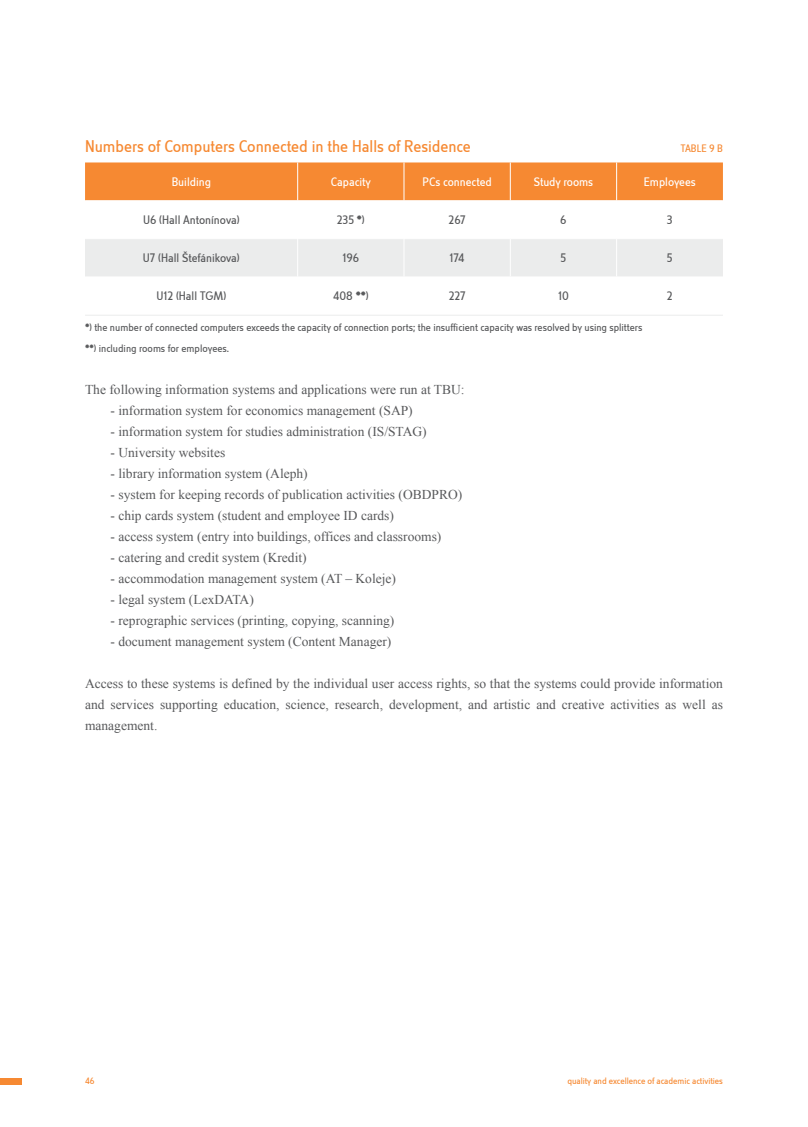
<style>
.page{position:relative;width:808px;height:1127px;background:#fff}
.page>*{position:absolute;margin:0;border:0;box-sizing:border-box;transform-origin:0 0}
.t1{font:16.5px "Berlin CE";color:#f68932}
.t2{font:13.5px/21px "Times New Roman";color:#58595b;text-align:justify}
.t3{font:12px "Berlin CE";color:#58595b}
.t4{font:12px "Berlin CE";color:#fff}
.t5{font:10.5px/21px "Berlin CE";color:#58595b}
.t6{font:10.5px "Berlin CE";color:#f68932}
.t7{font:9px "Berlin CE";color:#f68932}
</style>
<div class="page">
<div style="left:0;top:1078px;width:21px;height:6px;background:#f68932"></div>
<div style="left:85px;top:162px;width:638px;height:38px;background:#f68932"></div>
<div style="left:85px;top:239px;width:638px;height:37px;background:#ebecec"></div>
<hr style="left:297px;top:162px;width:1px;height:38px;background:#fff">
<hr style="left:404px;top:162px;width:1px;height:38px;background:#fff">
<hr style="left:510px;top:162px;width:1px;height:38px;background:#fff">
<hr style="left:616px;top:162px;width:1px;height:38px;background:#fff">
<hr style="left:297px;top:239px;width:1px;height:38px;background:#fff">
<hr style="left:404px;top:239px;width:1px;height:38px;background:#fff">
<hr style="left:510px;top:239px;width:1px;height:38px;background:#fff">
<hr style="left:616px;top:239px;width:1px;height:38px;background:#fff">
<hr style="left:85px;top:315px;width:638px;height:1px;background:#ebecec">
<p class="t1" style="left:85px;top:137px;width:387px">Numbers of Computers Connected in the Halls of Residence</p>
<p class="t6" style="left:680px;top:143px;width:44px">TABLE 9 B</p>
<p class="t4" style="left:172px;top:175px;width:41px">Building</p>
<p class="t4" style="left:331px;top:175px;width:42px">Capacity</p>
<p class="t4" style="left:423px;top:175px;width:71px">PCs connected</p>
<p class="t4" style="left:534px;top:175px;width:61px">Study rooms</p>
<p class="t4" style="left:644px;top:175px;width:53px">Employees</p>
<p class="t3" style="left:143px;top:213px;width:98px">U6 (Hall Antonínova)</p>
<p class="t3" style="left:337px;top:213px;width:29px">235 *)</p>
<p class="t3" style="left:449px;top:213px;width:19px">267</p>
<p class="t3" style="left:560px;top:213px;width:8px">6</p>
<p class="t3" style="left:667px;top:213px;width:7px">3</p>
<p class="t3" style="left:143px;top:251px;width:98px">U7 (Hall Štefánikova)</p>
<p class="t3" style="left:342px;top:251px;width:18px">196</p>
<p class="t3" style="left:450px;top:251px;width:17px">174</p>
<p class="t3" style="left:560px;top:251px;width:7px">5</p>
<p class="t3" style="left:667px;top:251px;width:7px">5</p>
<p class="t3" style="left:157px;top:289px;width:71px">U12 (Hall TGM)</p>
<p class="t3" style="left:333px;top:289px;width:37px">408 **)</p>
<p class="t3" style="left:449px;top:289px;width:18px">227</p>
<p class="t3" style="left:558px;top:289px;width:12px">10</p>
<p class="t3" style="left:667px;top:289px;width:7px">2</p>
<p class="t5" style="left:85px;top:316px;width:559px">*) the number of connected computers exceeds the capacity of connection ports; the insufficient capacity was resolved by using splitters **) including rooms for employees.</p>
<p class="t2" style="left:85px;top:378px;width:381px">The following information systems and applications were run at TBU:</p>
<p class="t2" style="left:111px;top:399px;width:304px">- information system for economics management (SAP)</p>
<p class="t2" style="left:111px;top:420px;width:318px">- information system for studies administration (IS/STAG)</p>
<p class="t2" style="left:111px;top:441px;width:116px">- University websites</p>
<p class="t2" style="left:111px;top:462px;width:199px">- library information system (Aleph)</p>
<p class="t2" style="left:111px;top:483px;width:353px">- system for keeping records of publication activities (OBDPRO)</p>
<p class="t2" style="left:111px;top:504px;width:285px">- chip cards system (student and employee ID cards)</p>
<p class="t2" style="left:111px;top:525px;width:332px">- access system (entry into buildings, offices and classrooms)</p>
<p class="t2" style="left:111px;top:546px;width:198px">- catering and credit system (Kredit)</p>
<p class="t2" style="left:111px;top:567px;width:287px">- accommodation management system (AT – Koleje)</p>
<p class="t2" style="left:111px;top:588px;width:145px">- legal system (LexDATA)</p>
<p class="t2" style="left:111px;top:609px;width:285px">- reprographic services (printing, copying, scanning)</p>
<p class="t2" style="left:111px;top:630px;width:282px">- document management system (Content Manager)</p>
<p class="t2" style="left:85px;top:672px;width:639px">Access to these systems is defined by the individual user access rights, so that the systems could provide information and services supporting education, science, research, development, and artistic and creative activities as well as management.</p>
<p class="t7" style="left:85px;top:1076px;width:11px">46</p>
<p class="t7" style="left:567px;top:1076px;width:157px">quality and excellence of academic activities</p>
</div>
